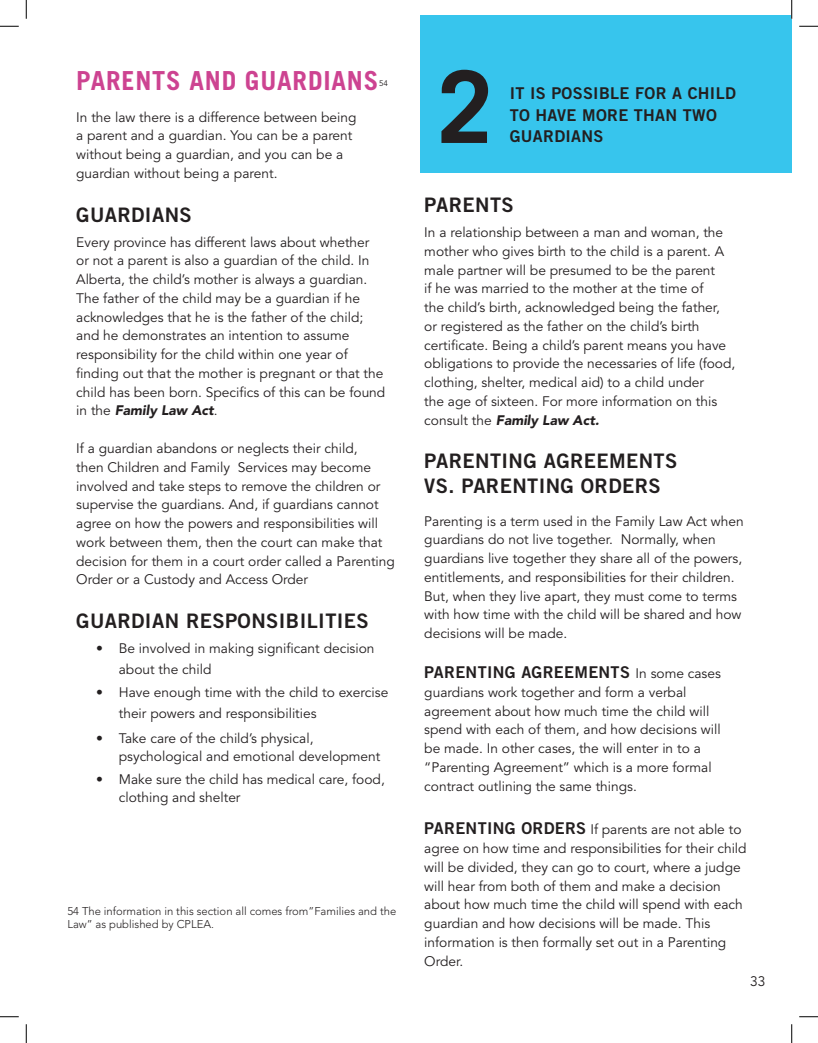
<style>
.page{position:relative;width:818px;height:1043px;background:#fff}
.page>*{position:absolute;margin:0;border:0;box-sizing:border-box;transform-origin:0 0}
.t1{font:700 100px "Trade Gothic LT Std";color:#231f20}
.t2{font:700 26.25px "Trade Gothic LT Std";letter-spacing:.03em;color:#cd4391}
.t3{font:20px/25px "Trade Gothic LT Std Bd 2";letter-spacing:.02em;color:#231f20}
.t4{font:16.25px/21.2px "Trade Gothic LT Std Bd 2";letter-spacing:.02em;color:#231f20}
.t5{font:13.75px/18.8px "Avenir LT Std";color:#231f20}
.t6{font:300 11.25px/13.5px "Avenir LT Std";color:#231f20}
.t7{font:8px "Avenir LT Std";color:#231f20}
.s1{font-weight:900;font-style:italic}
.s2{font-family:"Avenir LT Std";font-size:13.75px}
.s3{font-family:"Trade Gothic LT Std Bd 2";font-size:16.25px}
</style>
<div class="page">
<div style="left:420px;top:15px;width:371px;height:157px;background:#37c5ed"></div>
<svg style="left:0;top:25px;width:19px;height:2px"></svg>
<svg style="left:799px;top:25px;width:19px;height:2px"></svg>
<svg style="left:0;top:1016px;width:19px;height:1px"></svg>
<svg style="left:799px;top:1016px;width:19px;height:1px"></svg>
<svg style="left:25px;top:0;width:2px;height:19px"></svg>
<svg style="left:25px;top:1024px;width:2px;height:18px"></svg>
<svg style="left:791px;top:0;width:1px;height:19px"></svg>
<svg style="left:791px;top:1024px;width:1px;height:18px"></svg>
<h2 class="t2" style="left:76px;top:65px;width:303px">PARENTS AND GUARDIANS</h2>
<p class="t7" style="left:379px;top:78px;width:10px">54</p>
<p class="t5" style="left:76px;top:108px;width:282px">In the law there is a difference between being a parent and a guardian. You can be a parent without being a guardian, and you can be a guardian without being a parent.</p>
<h3 class="t3" style="left:76px;top:201px;width:117px">GUARDIANS</h3>
<p class="t5" style="left:76px;top:233px;width:310px">Every province has different laws about whether or not a parent is also a guardian of the child. In Alberta, the child’s mother is always a guardian.<br>The father of the child may be a guardian if he acknowledges that he is the father of the child; and he demonstrates an intention to assume responsibility for the child within one year of finding out that the mother is pregnant or that the child has been born. Specifics of this can be found in the <span class="s1">Family Law Act</span>.</p>
<p class="t5" style="left:76px;top:439px;width:320px">If a guardian abandons or neglects their child,<br>then Children and Family Services may become involved and take steps to remove the children or supervise the guardians. And, if guardians cannot agree on how the powers and responsibilities will work between them, then the court can make that decision for them in a court order called a Parenting Order or a Custody and Access Order</p>
<h3 class="t3" style="left:76px;top:608px;width:294px">GUARDIAN RESPONSIBILITIES</h3>
<p class="t5" style="left:119px;top:638px;width:257px;line-height:21.2px;text-indent:-22px">• Be involved in making significant decision about the child</p>
<p class="t5" style="left:119px;top:681px;width:271px;line-height:21.2px;text-indent:-22px">• Have enough time with the child to exercise their powers and responsibilities</p>
<p class="t5" style="left:119px;top:729px;width:263px;text-indent:-22px">• Take care of the child’s physical, psychological and emotional development</p>
<p class="t5" style="left:119px;top:770px;width:267px;text-indent:-22px">• Make sure the child has medical care, food, clothing and shelter</p>
<p class="t6" style="left:67px;top:904px;width:330px">54 The information in this section all comes from”Families and the<br>Law” as published by CPLEA.</p>
<h1 class="t1" style="left:437px;top:46px;width:57px">2</h1>
<p class="t4" style="left:509px;top:83px;width:228px">IT IS POSSIBLE FOR A CHILD<br>TO HAVE MORE THAN TWO<br>GUARDIANS</p>
<h3 class="t3" style="left:424px;top:192px;width:91px">PARENTS</h3>
<p class="t5" style="left:424px;top:223px;width:312px">In a relationship between a man and woman, the mother who gives birth to the child is a parent. A male partner will be presumed to be the parent<br>if he was married to the mother at the time of<br>the child’s birth, acknowledged being the father, or registered as the father on the child’s birth certificate. Being a child’s parent means you have obligations to provide the necessaries of life (food, clothing, shelter, medical aid) to a child under<br>the age of sixteen. For more information on this consult the <span class="s1">Family Law Act.</span></p>
<h3 class="t3" style="left:424px;top:448px;width:254px">PARENTING AGREEMENTS<br>VS. PARENTING ORDERS</h3>
<p class="t5" style="left:424px;top:512px;width:321px">Parenting is a term used in the Family Law Act when guardians do not live together. Normally, when guardians live together they share all of the powers, entitlements, and responsibilities for their children.<br>But, when they live apart, they must come to terms with how time with the child will be shared and how decisions will be made.</p>
<p class="t4" style="left:424px;top:661px;width:298px">PARENTING AGREEMENTS <span class="s2">In some cases</span></p>
<p class="t5" style="left:424px;top:683px;width:298px">guardians work together and form a verbal agreement about how much time the child will spend with each of them, and how decisions will be made. In other cases, the will enter in to a “Parenting Agreement” which is a more formal contract outlining the same things.</p>
<p class="t5" style="left:424px;top:820px;width:324px"><span class="s3">PARENTING ORDERS</span> If parents are not able to agree on how time and responsibilities for their child will be divided, they can go to court, where a judge will hear from both of them and make a decision about how much time the child will spend with each guardian and how decisions will be made. This information is then formally set out in a Parenting Order.</p>
<p class="t5" style="left:750px;top:972px;width:17px">33</p>
</div>
